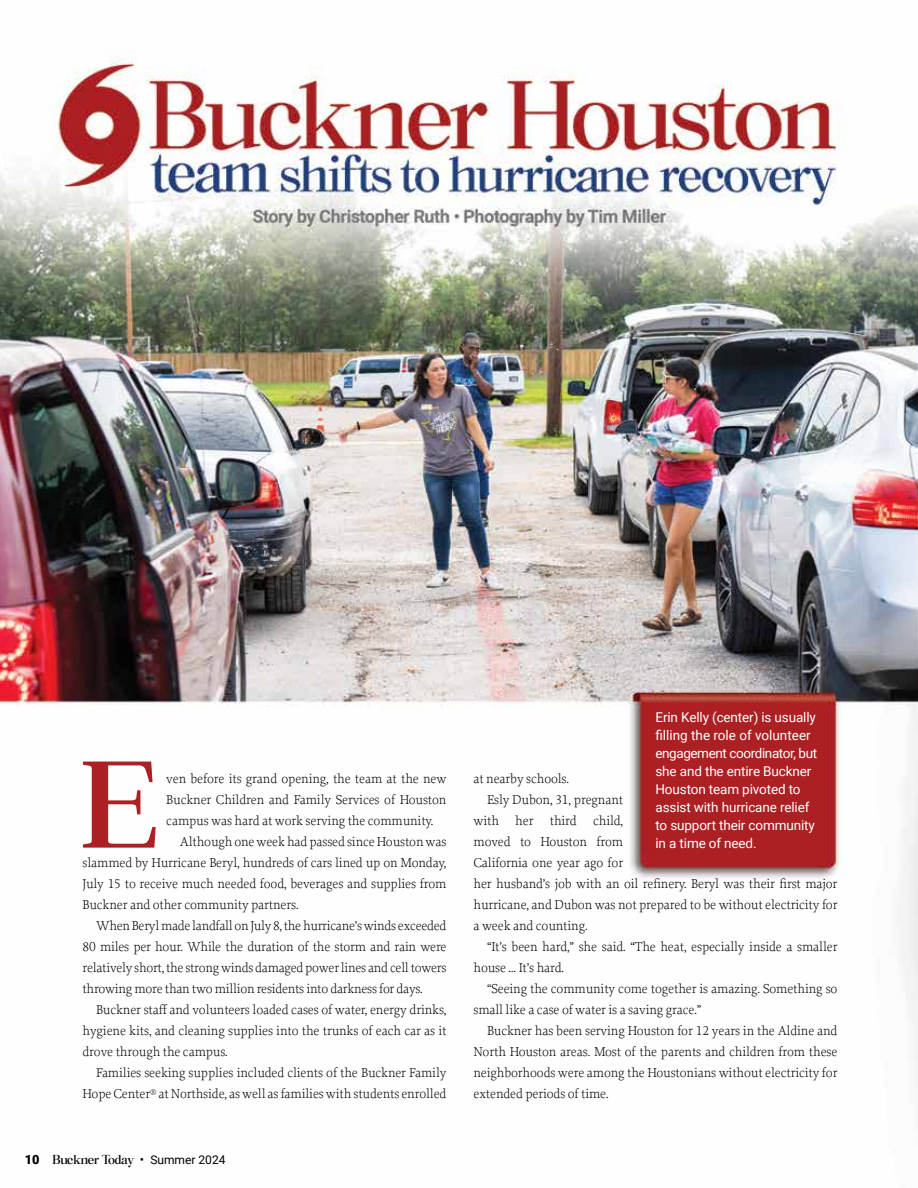
<style>
.page{position:relative;width:918px;height:1188px;background:#fff}
.page>*{position:absolute;margin:0;border:0;box-sizing:border-box;transform-origin:0 0}
.t1{font:500 134.55px "Macaw";color:#ac1f23}
.t2{font:14.25px "Macaw";letter-spacing:-.05em;color:#000}
.t3{font:300 13.5px "Proforma";letter-spacing:-.01em;color:#000}
.t4{font:13.5px/18px "Roboto";letter-spacing:-.01em;color:#fff}
.s1{font-family:"Roboto";font-weight:900;font-size:12.75px}
.s2{font-family:"Roboto";font-size:12.75px}
.s3{font-family:"Roboto";font-size:12px}
</style>
<div class="page">
<img style="left:0;top:50px;width:918px;height:1012px">
<h1 class="t1" style="left:78px;top:711px;width:87px">E</h1>
<p class="t3" style="left:166px;top:771px;width:282px">ven before its grand opening, the team at the new</p>
<p class="t3" style="left:166px;top:792px;width:282px">Buckner Children and Family Services of Houston</p>
<p class="t3" style="left:166px;top:813px;width:269px">campus was hard at work serving the community.</p>
<p class="t3" style="left:180px;top:834px;width:268px">Although one week had passed since Houston was</p>
<p class="t3" style="left:83px;top:855px;width:365px">slammed by Hurricane Beryl, hundreds of cars lined up on Monday,</p>
<p class="t3" style="left:83px;top:876px;width:365px">July 15 to receive much needed food, beverages and supplies from</p>
<p class="t3" style="left:83px;top:897px;width:218px">Buckner and other community partners.</p>
<p class="t3" style="left:96px;top:918px;width:352px">When Beryl made landfall on July 8, the hurricane’s winds exceeded</p>
<p class="t3" style="left:83px;top:939px;width:366px">80 miles per hour. While the duration of the storm and rain were</p>
<p class="t3" style="left:83px;top:960px;width:365px">relatively short, the strong winds damaged power lines and cell towers</p>
<p class="t3" style="left:83px;top:981px;width:342px">throwing more than two million residents into darkness for days.</p>
<p class="t3" style="left:96px;top:1002px;width:352px">Buckner staff and volunteers loaded cases of water, energy drinks,</p>
<p class="t3" style="left:83px;top:1023px;width:366px">hygiene kits, and cleaning supplies into the trunks of each car as it</p>
<p class="t3" style="left:83px;top:1044px;width:147px">drove through the campus.</p>
<p class="t3" style="left:96px;top:1065px;width:352px">Families seeking supplies included clients of the Buckner Family</p>
<p class="t3" style="left:83px;top:1086px;width:365px">Hope Center<sup>®</sup> at Northside, as well as families with students enrolled</p>
<p class="t2" style="left:25px;top:1150px;width:202px"><span class="s1">10</span> Buckner Today <span class="s2">•</span> <span class="s3">Summer 2024</span></p>
<p class="t4" style="left:655px;top:708px;width:163px">Erin Kelly (center) is usually filling the role of volunteer engagement coordinator, but she and the entire Buckner<br>Houston team pivoted to assist with hurricane relief to support their community in a time of need.</p>
<p class="t3" style="left:474px;top:771px;width:97px">at nearby schools.</p>
<p class="t3" style="left:487px;top:792px;width:138px">Esly Dubon, 31, pregnant</p>
<p class="t3" style="left:474px;top:813px;width:151px">with her third child,</p>
<p class="t3" style="left:474px;top:834px;width:151px">moved to Houston from</p>
<p class="t3" style="left:474px;top:855px;width:151px">California one year ago for</p>
<p class="t3" style="left:474px;top:876px;width:365px">her husband’s job with an oil refinery. Beryl was their first major</p>
<p class="t3" style="left:474px;top:897px;width:366px">hurricane, and Dubon was not prepared to be without electricity for</p>
<p class="t3" style="left:474px;top:918px;width:116px">a week and counting.</p>
<p class="t3" style="left:487px;top:939px;width:352px">“It’s been hard,” she said. “The heat, especially inside a smaller</p>
<p class="t3" style="left:474px;top:960px;width:92px">house … It’s hard.</p>
<p class="t3" style="left:487px;top:981px;width:352px">“Seeing the community come together is amazing. Something so</p>
<p class="t3" style="left:474px;top:1002px;width:229px">small like a case of water is a saving grace.”</p>
<p class="t3" style="left:487px;top:1023px;width:352px">Buckner has been serving Houston for 12 years in the Aldine and</p>
<p class="t3" style="left:474px;top:1044px;width:365px">North Houston areas. Most of the parents and children from these</p>
<p class="t3" style="left:474px;top:1065px;width:365px">neighborhoods were among the Houstonians without electricity for</p>
<p class="t3" style="left:474px;top:1086px;width:137px">extended periods of time.</p>
</div>
